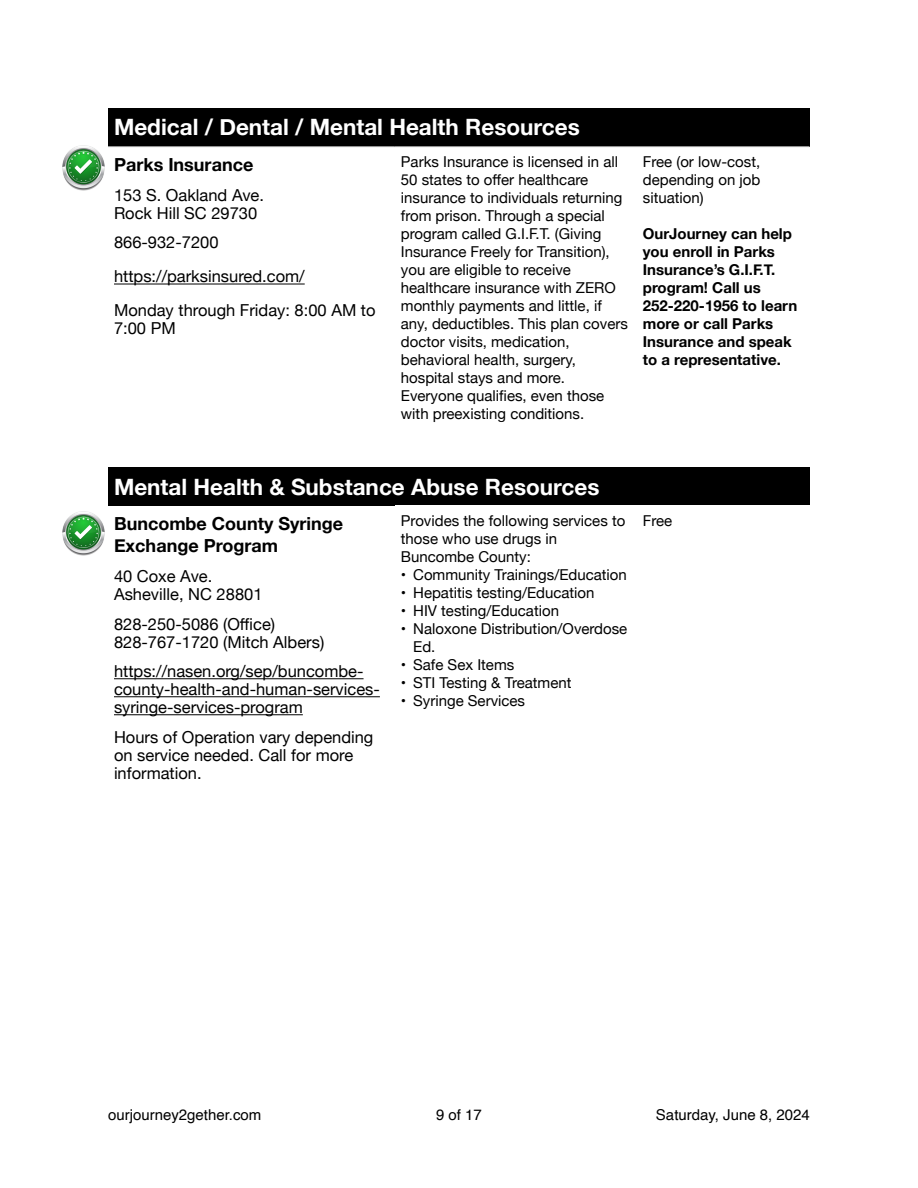
<style>
.page{position:relative;width:918px;height:1188px;background:#fff}
.page>*{position:absolute;margin:0;border:0;box-sizing:border-box;transform-origin:0 0}
.t1{font:700 22.5px "Helvetica Neue";color:#fff}
.t2{font:700 18px/22.5px "Helvetica Neue";color:#000}
.t3{font:16.5px/18px "Helvetica Neue";color:#000}
.t4{font:15px/18px "Helvetica Neue";color:#000}
.t5{font:700 15px/18px "Helvetica Neue";color:#000}
.t6{font:15px "Helvetica";color:#000}
</style>
<div class="page">
<hr style="left:114px;top:284px;width:191px;height:1px;background:#000">
<div style="left:395px;top:108px;width:414px;height:39px;background:#000"></div>
<hr style="left:395px;top:146px;width:414px;height:1px;background:#a6a6a6">
<div style="left:108px;top:108px;width:287px;height:39px;background:#000"></div>
<hr style="left:108px;top:146px;width:287px;height:1px;background:#a6a6a6">
<div style="left:108px;top:467px;width:701px;height:39px;background:#000"></div>
<hr style="left:114px;top:678px;width:250px;height:1px;background:#000">
<hr style="left:114px;top:696px;width:266px;height:1px;background:#000">
<hr style="left:114px;top:714px;width:189px;height:1px;background:#000">
<img style="left:63px;top:146px;width:42px;height:44px">
<img style="left:63px;top:511px;width:42px;height:45px">
<h1 class="t1" style="left:114px;top:114px;width:467px">Medical / Dental / Mental Health Resources</h1>
<p class="t2" style="left:114px;top:153px;width:141px">Parks Insurance</p>
<p class="t4" style="left:401px;top:152px;width:228px">Parks Insurance is licensed in all<br>50 states to offer healthcare insurance to individuals returning from prison. Through a special program called G.I.F.T. (Giving<br>Insurance Freely for Transition), you are eligible to receive healthcare insurance with ZERO monthly payments and little, if any, deductibles. This plan covers doctor visits, medication, behavioral health, surgery, hospital stays and more.<br>Everyone qualifies, even those with preexisting conditions.</p>
<p class="t4" style="left:643px;top:152px;width:119px;text-align:justify">Free (or low-cost, depending on job situation)</p>
<p class="t3" style="left:114px;top:186px;width:152px">153 S. Oakland Ave.<br>Rock Hill SC 29730</p>
<p class="t3" style="left:114px;top:225px;width:263px;line-height:34px">866-932-7200 https://parksinsured.com/<br>Monday through Friday: 8:00 AM to</p>
<p class="t3" style="left:114px;top:319px;width:63px">7:00 PM</p>
<p class="t5" style="left:643px;top:224px;width:156px">OurJourney can help you enroll in Parks<br>Insurance’s G.I.F.T. program! Call us<br>252-220-1956 to learn more or call Parks<br>Insurance and speak to a representative.</p>
<h1 class="t1" style="left:114px;top:473px;width:487px">Mental Health &amp; Substance Abuse Resources</h1>
<p class="t2" style="left:114px;top:512px;width:231px">Buncombe County Syringe<br>Exchange Program</p>
<p class="t4" style="left:401px;top:511px;width:226px">Provides the following services to those who use drugs in<br>Buncombe County:</p>
<p class="t4" style="left:401px;top:565px;width:227px">• Community Trainings/Education</p>
<p class="t4" style="left:401px;top:583px;width:195px">• Hepatitis testing/Education</p>
<p class="t4" style="left:401px;top:601px;width:160px">• HIV testing/Education</p>
<p class="t4" style="left:413px;top:619px;width:216px;text-indent:-12px">• Naloxone Distribution/Overdose<br>Ed.</p>
<p class="t4" style="left:401px;top:655px;width:115px">• Safe Sex Items</p>
<p class="t4" style="left:401px;top:673px;width:172px">• STI Testing &amp; Treatment</p>
<p class="t4" style="left:401px;top:691px;width:126px">• Syringe Services</p>
<p class="t3" style="left:114px;top:567px;width:150px">40 Coxe Ave.<br>Asheville, NC 28801</p>
<p class="t3" style="left:114px;top:614px;width:212px">828-250-5086 (Office)<br>828-767-1720 (Mitch Albers)</p>
<p class="t3" style="left:114px;top:662px;width:267px">https://nasen.org/sep/buncombe&shy;county-health-and-human-services&shy;syringe-services-program</p>
<p class="t3" style="left:114px;top:728px;width:261px">Hours of Operation vary depending on service needed. Call for more information.</p>
<p class="t4" style="left:643px;top:511px;width:31px">Free</p>
<p class="t6" style="left:108px;top:1108px;width:155px">ourjourney2gether.com</p>
<p class="t6" style="left:436px;top:1108px;width:47px">9 of 17</p>
<p class="t6" style="left:656px;top:1108px;width:156px">Saturday, June 8, 2024</p>
</div>
